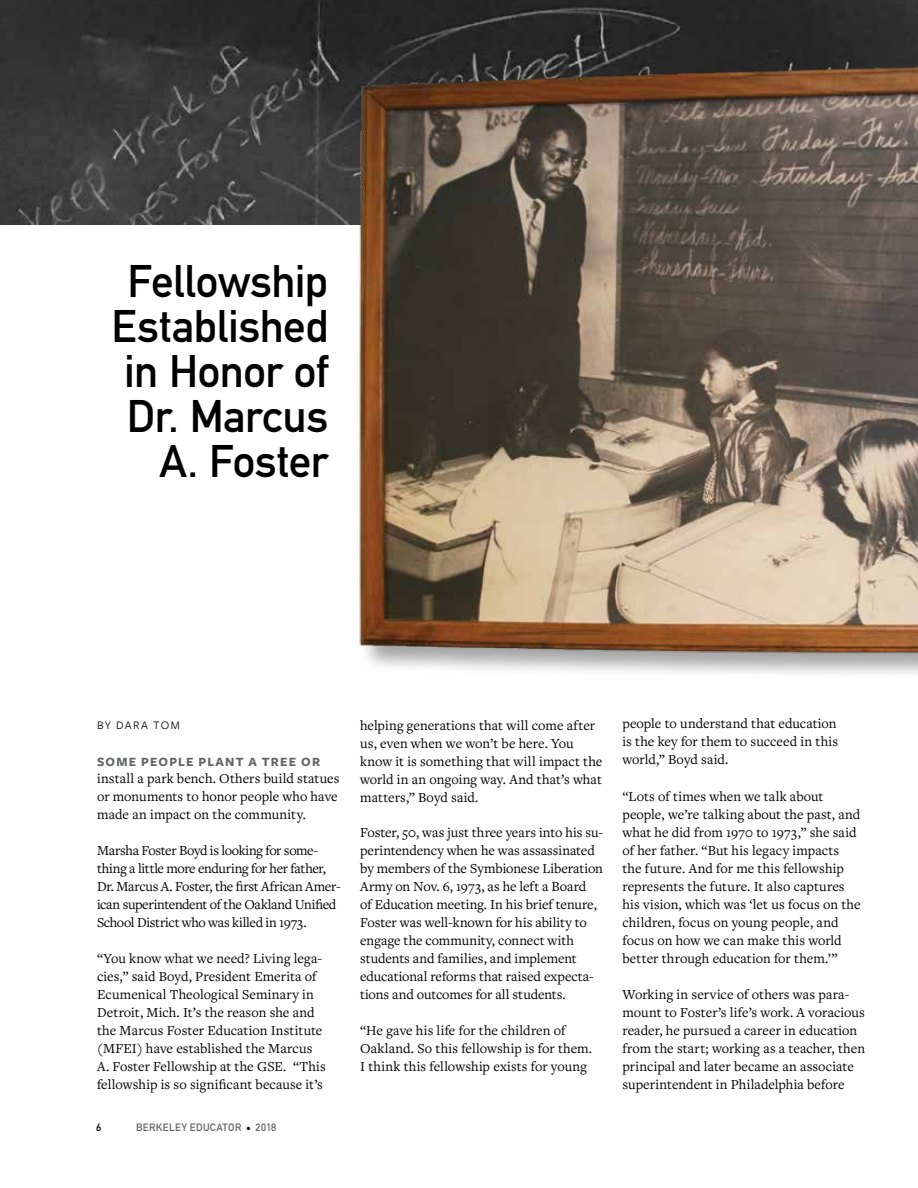
<style>
.page{position:relative;width:918px;height:1188px;background:#fff}
.page>*{position:absolute;margin:0;border:0;box-sizing:border-box;transform-origin:0 0}
.t1{font:700 45px/45px "DIN Alternate";letter-spacing:-.01em;color:#000;text-align:right}
.t2{font:14.25px/18px "Freight Text Pro";color:#000}
.t3{font:14.25px/18px "Freight Text Pro";letter-spacing:-.025em;color:#000}
.t4{font:700 13.2px "Freight Sans Pro";letter-spacing:.09em;color:#636466}
.t5{font:12px "Freight Sans Pro";letter-spacing:.105em;color:#000}
.t6{font:700 10.5px "DIN Alternate";letter-spacing:.035em;color:#636466}
.t7{font:700 10.5px "DIN Alternate";color:#000}
.s1{color:#000}
</style>
<div class="page">
<img style="left:0;top:0;width:301px;height:225px">
<img style="left:301px;top:0;width:617px;height:674px">
<h1 class="t1" style="left:112px;top:256px;width:218px">Fellowship<br>Established in Honor of<br>Dr. Marcus<br>A. Foster</h1>
<p class="t5" style="left:97px;top:717px;width:84px">BY DARA TOM</p>
<p class="t4" style="left:97px;top:752px;width:225px">SOME PEOPLE PLANT A TREE OR</p>
<p class="t2" style="left:97px;top:769px;width:244px">install a park bench. Others build statues or monuments to honor people who have made an impact on the community.</p>
<p class="t3" style="left:97px;top:841px;width:245px">Marsha Foster Boyd is looking for some&shy;thing a little more enduring for her father, Dr. Marcus A. Foster, the first African Amer&shy;ican superintendent of the Oakland Unified School District who was killed in 1973.</p>
<p class="t2" style="left:97px;top:949px;width:230px">“You know what we need? Living lega&shy;cies,” said Boyd, President Emerita of Ecumenical Theological Seminary in Detroit, Mich. It’s the reason she and the Marcus Foster Education Institute (MFEI) have established the Marcus A. Foster Fellowship at the GSE. “This fellowship is so significant because it’s</p>
<p class="t7" style="left:96px;top:1120px;width:7px">6</p>
<p class="t6" style="left:136px;top:1120px;width:107px">BERKELEY EDUCATOR</p>
<p class="t6" style="left:247px;top:1120px;width:31px"><span class="s1">●</span> 2018</p>
<p class="t2" style="left:360px;top:716px;width:244px">helping generations that will come after us, even when we won’t be here. You know it is something that will impact the world in an ongoing way. And that’s what matters,” Boyd said.</p>
<p class="t2" style="left:360px;top:823px;width:245px">Foster, 50, was just three years into his su&shy;perintendency when he was assassinated by members of the Symbionese Liberation Army on Nov. 6, 1973, as he left a Board<br>of Education meeting. In his brief tenure, Foster was well-known for his ability to engage the community, connect with students and families, and implement educational reforms that raised expecta&shy;tions and outcomes for all students.</p>
<p class="t2" style="left:360px;top:1021px;width:234px">“He gave his life for the children of<br>Oakland. So this fellowship is for them.<br>I think this fellowship exists for young</p>
<p class="t2" style="left:622px;top:714px;width:217px;text-align:justify">people to understand that education is the key for them to succeed in this world,” Boyd said.</p>
<p class="t2" style="left:622px;top:787px;width:240px">“Lots of times when we talk about people, we’re talking about the past, and what he did from 1970 to 1973,” she said of her father. “But his legacy impacts the future. And for me this fellowship represents the future. It also captures his vision, which was ‘let us focus on the children, focus on young people, and focus on how we can make this world better through education for them.’”</p>
<p class="t2" style="left:622px;top:985px;width:244px">Working in service of others was para&shy;mount to Foster’s life’s work. A voracious reader, he pursued a career in education from the start; working as a teacher, then principal and later became an associate superintendent in Philadelphia before</p>
</div>
